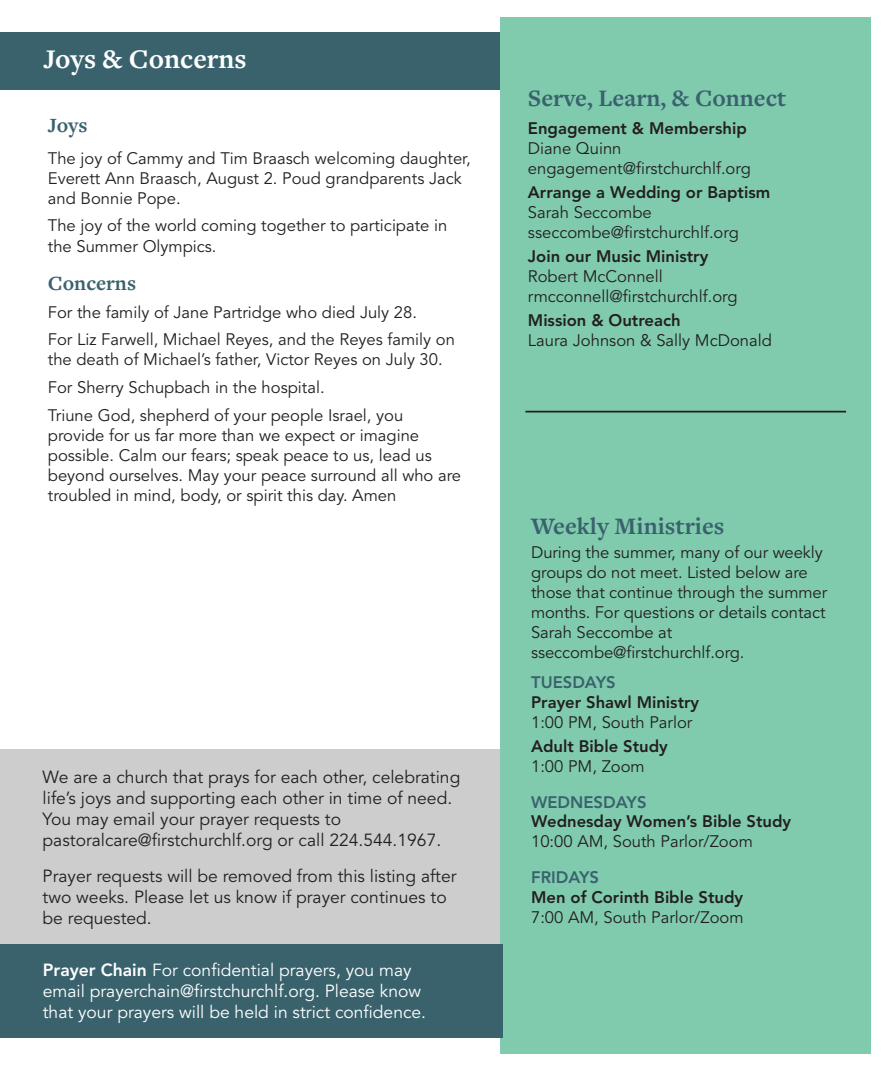
<style>
.page{position:relative;width:882px;height:1071px;background:#fff}
.page>*{position:absolute;margin:0;border:0;box-sizing:border-box;transform-origin:0 0}
.page_heading{font:700 28px "Freight Text Pro";color:#fff}
.liturgy_heading{font:700 24.5px "Freight Text Pro";color:#3a626d}
.liturgy_heading-2{font:700 21px "Freight Text Pro";color:#3a626d}
.t1{font:17.5px/21px "Avenir LT Std";color:#231f20}
.t2{font:17.5px/21px "Avenir LT Std";color:#fff}
.Announcement_body{font:16.62px/19.9px "Avenir LT Std";color:#231f20}
.Announcement_body-2{font:800 16.62px/19.9px "Avenir LT Std";color:#231f20}
.s1{font-weight:800}
.s2{color:#3a626d}
.s3{font-weight:400}
.s4{font-weight:800;color:#3a626d}
</style>
<div class="page">
<div style="left:0;top:32px;width:502px;height:57px;background:#3a626d"></div>
<div style="left:0;top:750px;width:502px;height:194px;background:#cdcdce"></div>
<div style="left:500px;top:17px;width:371px;height:1037px;background:#80cbae"></div>
<hr style="left:525px;top:411px;width:321px;height:2px;background:#231f20">
<div style="left:0;top:944px;width:502px;height:94px;background:#3a626d"></div>
<p class="page_heading" style="left:43px;top:40px;width:205px">Joys &amp; Concerns</p>
<p class="liturgy_heading-2" style="left:48px;top:111px;width:41px">Joys</p>
<p class="Announcement_body" style="left:48px;top:148px;width:424px">The joy of Cammy and Tim Braasch welcoming daughter,<br>Everett Ann Braasch, August 2. Poud grandparents Jack and Bonnie Pope.</p>
<p class="Announcement_body" style="left:48px;top:216px;width:401px;line-height:21px">The joy of the world coming together to participate in the Summer Olympics.</p>
<p class="liturgy_heading-2" style="left:48px;top:269px;width:90px">Concerns</p>
<p class="Announcement_body" style="left:48px;top:302px;width:371px">For the family of Jane Partridge who died July 28.</p>
<p class="Announcement_body" style="left:48px;top:330px;width:409px">For Liz Farwell, Michael Reyes, and the Reyes family on the death of Michael’s father, Victor Reyes on July 30.</p>
<p class="Announcement_body" style="left:48px;top:378px;width:278px">For Sherry Schupbach in the hospital.</p>
<p class="Announcement_body" style="left:48px;top:406px;width:415px">Triune God, shepherd of your people Israel, you provide for us far more than we expect or imagine possible. Calm our fears; speak peace to us, lead us beyond ourselves. May your peace surround all who are troubled in mind, body, or spirit this day. Amen</p>
<p class="t1" style="left:43px;top:766px;width:419px">We are a church that prays for each other, celebrating life’s joys and supporting each other in time of need.<br>You may email your prayer requests to pastoralcare@firstchurchlf.org or call 224.544.1967.</p>
<p class="t1" style="left:43px;top:866px;width:416px">Prayer requests will be removed from this listing after two weeks. Please let us know if prayer continues to be requested.</p>
<p class="t2" style="left:43px;top:960px;width:385px"><span class="s1">Prayer Chain</span> For confidential prayers, you may email prayerchain@firstchurchlf.org. Please know that your prayers will be held in strict confidence.</p>
<p class="liturgy_heading" style="left:528px;top:82px;width:260px">Serve, Learn, &amp; Connect</p>
<p class="Announcement_body" style="left:528px;top:119px;width:224px"><span class="s1">Engagement &amp; Membership<br></span>Diane Quinn engagement@firstchurchlf.org</p>
<p class="Announcement_body" style="left:528px;top:183px;width:244px"><span class="s1">Arrange a Wedding or Baptism<br></span>Sarah Seccombe sseccombe@firstchurchlf.org</p>
<p class="Announcement_body" style="left:528px;top:247px;width:211px"><span class="s1">Join our Music Ministry<br></span>Robert McConnell rmcconnell@firstchurchlf.org</p>
<p class="Announcement_body" style="left:528px;top:311px;width:245px"><span class="s1">Mission &amp; Outreach<br></span>Laura Johnson &amp; Sally McDonald</p>
<p class="liturgy_heading" style="left:531px;top:510px;width:195px">Weekly Ministries</p>
<p class="Announcement_body" style="left:531px;top:543px;width:298px">During the summer, many of our weekly groups do not meet. Listed below are those that continue through the summer months. For questions or details contact Sarah Seccombe at sseccombe@firstchurchlf.org.</p>
<p class="Announcement_body-2" style="left:531px;top:672px;width:170px"><span class="s2">TUESDAYS<br></span>Prayer Shawl Ministry<br><span class="s3">1:00 PM, South Parlor</span></p>
<p class="Announcement_body-2" style="left:531px;top:736px;width:138px">Adult Bible Study<br><span class="s3">1:00 PM, Zoom</span></p>
<p class="Announcement_body-2" style="left:531px;top:792px;width:262px"><span class="s2">WEDNESDAYS<br></span>Wednesday Women’s Bible Study<br><span class="s3">10:00 AM, South Parlor/Zoom</span></p>
<p class="Announcement_body" style="left:531px;top:868px;width:214px"><span class="s4">FRIDAYS<br></span><span class="s1">Men of Corinth Bible Study<br></span>7:00 AM, South Parlor/Zoom</p>
</div>
